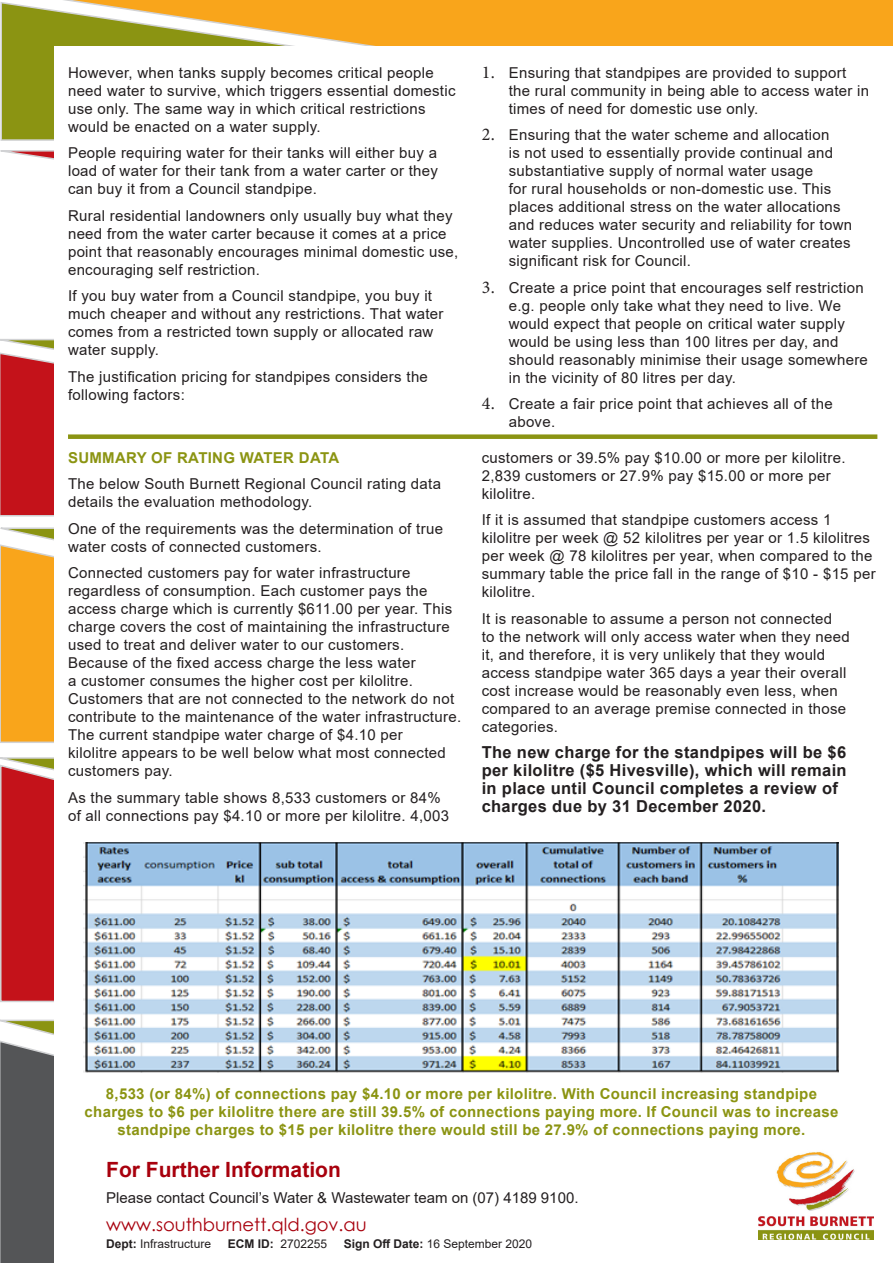
<style>
.page{position:relative;width:893px;height:1263px;background:#fff}
.page>*{position:absolute;margin:0;border:0;box-sizing:border-box;transform-origin:0 0}
.t1{font:700 21px "Arial";color:#a8000d}
.t2{font:18px "Century Gothic";color:#a8000d}
.t3{font:700 16.5px/18px "Arial";letter-spacing:.02em;color:#231f20}
.t4{font:15px/18px "Arial";letter-spacing:.02em;color:#231f20}
.t5{font:700 15px/18px "Arial";letter-spacing:.02em;color:#8b9412;text-align:center}
.t6{font:15px "Arial";color:#231f20}
.t7{font:12px "Arial";color:#231f20}
.s1{font-family:"Minion Pro";font-size:18px}
.s2{font-weight:700}
</style>
<div class="page">
<svg style="left:0;top:1px;width:893px;height:140px;background:#deaa32"></svg>
<svg style="left:0;top:339px;width:54px;height:164px;background:#c72d32"></svg>
<svg style="left:0;top:544px;width:54px;height:199px;background:#f7a92a"></svg>
<svg style="left:0;top:1019px;width:54px;height:240px;background:#686968"></svg>
<svg style="left:0;top:764px;width:54px;height:238px;background:#c6252c"></svg>
<div style="left:54px;top:47px;width:839px;height:1216px;background:#fff"></div>
<img style="left:758px;top:1152px;width:115px;height:87px">
<img style="left:84px;top:842px;width:755px;height:230px">
<div style="left:68px;top:434px;width:809px;height:5px;background:#8b9412"></div>
<p class="t4" style="left:68px;top:63px;width:389px">However, when tanks supply becomes critical people need water to survive, which triggers essential domestic use only. The same way in which critical restrictions would be enacted on a water supply.</p>
<p class="t4" style="left:68px;top:144px;width:371px;text-align:justify">People requiring water for their tanks will either buy a load of water for their tank from a water carter or they can buy it from a Council standpipe.</p>
<p class="t4" style="left:68px;top:206px;width:392px">Rural residential landowners only usually buy what they need from the water carter because it comes at a price point that reasonably encourages minimal domestic use, encouraging self restriction.</p>
<p class="t4" style="left:68px;top:287px;width:377px">If you buy water from a Council standpipe, you buy it much cheaper and without any restrictions. That water comes from a restricted town supply or allocated raw water supply.</p>
<p class="t4" style="left:68px;top:367px;width:361px">The justification pricing for standpipes considers the following factors:</p>
<p class="t5" style="left:68px;top:449px;width:273px">SUMMARY OF RATING WATER DATA</p>
<p class="t4" style="left:68px;top:475px;width:374px">The below South Burnett Regional Council rating data details the evaluation methodology.</p>
<p class="t4" style="left:68px;top:519px;width:376px">One of the requirements was the determination of true water costs of connected customers.</p>
<p class="t4" style="left:68px;top:564px;width:395px">Connected customers pay for water infrastructure regardless of consumption. Each customer pays the access charge which is currently $611.00 per year. This charge covers the cost of maintaining the infrastructure used to treat and deliver water to our customers.<br>Because of the fixed access charge the less water<br>a customer consumes the higher cost per kilolitre.<br>Customers that are not connected to the network do not contribute to the maintenance of the water infrastructure.<br>The current standpipe water charge of $4.10 per<br>kilolitre appears to be well below what most connected customers pay.</p>
<p class="t4" style="left:68px;top:788px;width:383px">As the summary table shows 8,533 customers or 84% of all connections pay $4.10 or more per kilolitre. 4,003</p>
<p class="t4" style="left:509px;top:63px;width:362px;text-indent:-27px"><span class="s1">1.</span> Ensuring that standpipes are provided to support the rural community in being able to access water in times of need for domestic use only.</p>
<p class="t4" style="left:509px;top:126px;width:345px;text-indent:-27px"><span class="s1">2.</span> Ensuring that the water scheme and allocation<br>is not used to essentially provide continual and substantiative supply of normal water usage<br>for rural households or non-domestic use. This places additional stress on the water allocations and reduces water security and reliability for town water supplies. Uncontrolled use of water creates significant risk for Council.</p>
<p class="t4" style="left:509px;top:278px;width:361px;text-indent:-27px"><span class="s1">3.</span> Create a price point that encourages self restriction e.g. people only take what they need to live. We would expect that people on critical water supply would be using less than 100 litres per day, and should reasonably minimise their usage somewhere in the vicinity of 80 litres per day.</p>
<p class="t4" style="left:509px;top:395px;width:326px;text-indent:-27px"><span class="s1">4.</span> Create a fair price point that achieves all of the above.</p>
<p class="t4" style="left:482px;top:448px;width:365px">customers or 39.5% pay $10.00 or more per kilolitre.<br>2,839 customers or 27.9% pay $15.00 or more per kilolitre.</p>
<p class="t4" style="left:482px;top:511px;width:395px">If it is assumed that standpipe customers access 1 kilolitre per week @ 52 kilolitres per year or 1.5 kilolitres per week @ 78 kilolitres per year, when compared to the summary table the price fall in the range of $10 - $15 per kilolitre.</p>
<p class="t4" style="left:482px;top:609px;width:369px">It is reasonable to assume a person not connected<br>to the network will only access water when they need it, and therefore, it is very unlikely that they would access standpipe water 365 days a year their overall cost increase would be reasonably even less, when compared to an average premise connected in those categories.</p>
<p class="t3" style="left:482px;top:744px;width:366px">The new charge for the standpipes will be $6 per kilolitre ($5 Hivesville), which will remain in place until Council completes a review of charges due by 31 December 2020.</p>
<p class="t5" style="left:85px;top:1085px;width:755px">8,533 (or 84%) of connections pay $4.10 or more per kilolitre. With Council increasing standpipe charges to $6 per kilolitre there are still 39.5% of connections paying more. If Council was to increase standpipe charges to $15 per kilolitre there would still be 27.9% of connections paying more.</p>
<p class="t1" style="left:106px;top:1154px;width:236px">For Further Information</p>
<p class="t6" style="left:106px;top:1188px;width:474px">Please contact Council’s Water &amp; Wastewater team on (07) 4189 9100.</p>
<p class="t2" style="left:106px;top:1212px;width:262px">www.southburnett.qld.gov.au</p>
<p class="t7" style="left:106px;top:1236px;width:106px"><span class="s2">Dept:</span> Infrastructure</p>
<p class="t7" style="left:228px;top:1236px;width:101px"><span class="s2">ECM ID:</span> 2702255</p>
<p class="t7" style="left:344px;top:1236px;width:190px"><span class="s2">Sign Off Date:</span> 16 September 2020</p>
</div>
